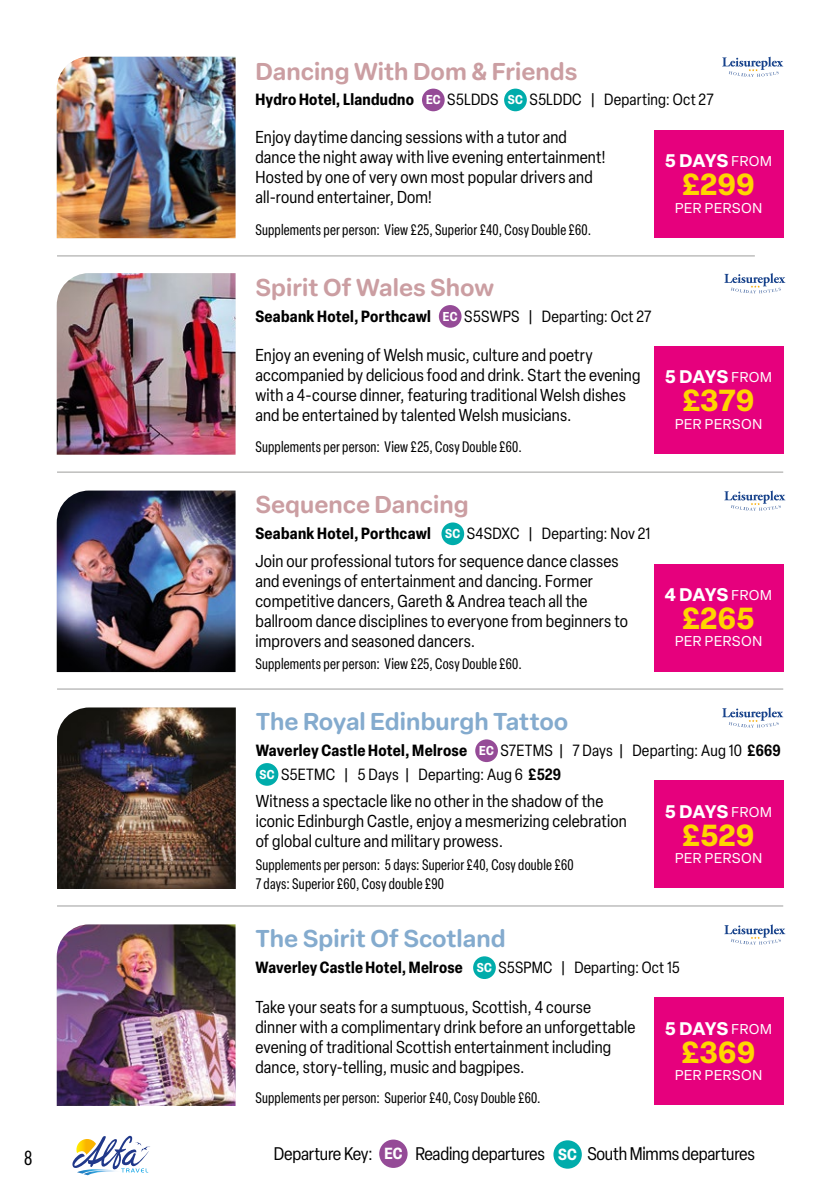
<style>
.page{position:relative;width:840px;height:1191px;background:#fff}
.page>*{position:absolute;margin:0;border:0;box-sizing:border-box;transform-origin:0 0}
.t1{font:700 30px "Elza Text";letter-spacing:.01em;color:#ffd500}
.t2{font:24px "Elza Round Variable Roman";letter-spacing:.005em;color:#cb9ea2}
.t3{font:24px "Elza Round Variable Roman";color:#84abce}
.t4{font:condensed 20px "Elza";color:#000}
.t5{font:condensed 18px "Elza";letter-spacing:-.01em;color:#000}
.t6{font:700 18px "Elza Text";letter-spacing:-.015em;color:#fff}
.t7{font:condensed 17px/20px "Elza";letter-spacing:.01em;color:#000}
.t8{font:condensed 16px/23.6px "Elza";letter-spacing:.01em;color:#000}
.t9{font:700 condensed 16px "Elza";letter-spacing:.015em;color:#000}
.t10{font:condensed 15px/19.2px "Elza";letter-spacing:.015em;color:#000}
.t11{font:14px "Elza Text";letter-spacing:.015em;color:#fff}
.s1{font-weight:700}
.s2{font-weight:700;font-size:12.6px;color:#fff}
.s3{font-weight:400;font-size:14px}
.s4{font-size:12.6px;color:#fff}
.s5{font-weight:400}
.s6{font-weight:600}
.s7{font-weight:700;font-size:15.8px;color:#fff}
</style>
<div class="page">
<svg style="left:72px;top:1135px;width:78px;height:40px"></svg>
<div style="left:379px;top:1139px;width:28px;height:28px;background:#954b97;border-radius:50%"></div>
<div style="left:553px;top:1140px;width:28px;height:28px;background:#00acab;border-radius:50%"></div>
<hr style="left:57px;top:471px;width:725px;height:1px;background:#9d9d9c">
<hr style="left:57px;top:688px;width:725px;height:1px;background:#9d9d9c">
<hr style="left:57px;top:905px;width:725px;height:1px;background:#9d9d9c">
<div style="left:441px;top:522px;width:23px;height:23px;background:#00acab;border-radius:50%"></div>
<img style="left:57px;top:490px;width:178px;height:182px">
<div style="left:653px;top:563px;width:129px;height:108px;background:#e6007d"></div>
<div style="left:438px;top:305px;width:23px;height:23px;background:#954b97;border-radius:50%"></div>
<img style="left:57px;top:273px;width:178px;height:181px">
<div style="left:653px;top:346px;width:129px;height:108px;background:#e6007d"></div>
<div style="left:473px;top:956px;width:22px;height:23px;background:#00acab;border-radius:50%"></div>
<img style="left:57px;top:924px;width:178px;height:182px">
<div style="left:653px;top:997px;width:129px;height:108px;background:#e6007d"></div>
<div style="left:475px;top:739px;width:22px;height:23px;background:#954b97;border-radius:50%"></div>
<div style="left:255px;top:763px;width:23px;height:22px;background:#00acab;border-radius:50%"></div>
<img style="left:57px;top:707px;width:179px;height:182px">
<div style="left:653px;top:780px;width:129px;height:108px;background:#e6007d"></div>
<svg style="left:722px;top:707px;width:60px;height:20px"></svg>
<hr style="left:57px;top:255px;width:697px;height:1px;background:#9d9d9c">
<div style="left:422px;top:89px;width:22px;height:22px;background:#954b97;border-radius:50%"></div>
<div style="left:504px;top:89px;width:22px;height:22px;background:#00acab;border-radius:50%"></div>
<svg style="left:722px;top:57px;width:60px;height:20px"></svg>
<img style="left:57px;top:57px;width:178px;height:181px">
<div style="left:653px;top:130px;width:129px;height:107px;background:#e6007d"></div>
<svg style="left:724px;top:490px;width:61px;height:20px"></svg>
<svg style="left:724px;top:273px;width:61px;height:20px"></svg>
<svg style="left:724px;top:924px;width:61px;height:20px"></svg>
<h2 class="t2" style="left:255px;top:55px;width:323px">Dancing With Dom &amp; Friends</h2>
<p class="t8" style="left:255px;top:88px;width:459px"><span class="s1">Hydro Hotel, Llandudno</span> <span class="s2">EC</span> S5LDDS <span class="s2">SC</span> S5LDDC | Departing: Oct 27</p>
<p class="t7" style="left:255px;top:126px;width:351px">Enjoy daytime dancing sessions with a tutor and dance the night away with live evening entertainment!<br>Hosted by one of very own most popular drivers and all-round entertainer, Dom!</p>
<p class="t10" style="left:255px;top:220px;width:337px">Supplements per person: View £25, Superior £40, Cosy Double £60.</p>
<p class="t6" style="left:664px;top:147px;width:109px">5 DAYS <span class="s3">FROM</span></p>
<h1 class="t1" style="left:682px;top:161px;width:74px">£299</h1>
<p class="t11" style="left:674px;top:197px;width:89px">PER PERSON</p>
<h2 class="t2" style="left:255px;top:271px;width:240px">Spirit Of Wales Show</h2>
<p class="t9" style="left:255px;top:305px;width:397px">Seabank Hotel, Porthcawl <span class="s4">EC</span> <span class="s5">S5SWPS | Departing: Oct 27</span></p>
<p class="t7" style="left:255px;top:344px;width:386px">Enjoy an evening of Welsh music, culture and poetry accompanied by delicious food and drink. Start the evening with a 4-course dinner, featuring traditional Welsh dishes and be entertained by talented Welsh musicians.</p>
<p class="t10" style="left:255px;top:436px;width:268px">Supplements per person: View £25, Cosy Double £60.</p>
<p class="t6" style="left:664px;top:363px;width:109px">5 DAYS <span class="s3">FROM</span></p>
<h1 class="t1" style="left:682px;top:378px;width:73px">£379</h1>
<p class="t11" style="left:674px;top:414px;width:89px">PER PERSON</p>
<h2 class="t2" style="left:255px;top:488px;width:215px">Sequence Dancing</h2>
<p class="t9" style="left:255px;top:522px;width:396px">Seabank Hotel, Porthcawl <span class="s4">SC</span> <span class="s5">S4SDXC | Departing: Nov 21</span></p>
<p class="t7" style="left:255px;top:550px;width:374px">Join our professional tutors for sequence dance classes and evenings of entertainment and dancing. Former competitive dancers, Gareth &amp; Andrea teach all the ballroom dance disciplines to everyone from beginners to improvers and seasoned dancers.</p>
<p class="t10" style="left:255px;top:654px;width:268px">Supplements per person: View £25, Cosy Double £60.</p>
<p class="t6" style="left:664px;top:580px;width:109px">4 DAYS <span class="s3">FROM</span></p>
<h1 class="t1" style="left:682px;top:595px;width:73px">£265</h1>
<p class="t11" style="left:674px;top:631px;width:89px">PER PERSON</p>
<h2 class="t3" style="left:255px;top:705px;width:314px">The Royal Edinburgh Tattoo</h2>
<p class="t8" style="left:255px;top:738px;width:526px"><span class="s1">Waverley Castle Hotel, Melrose</span> <span class="s2">EC</span> S7ETMS | 7 Days | Departing: Aug 10 <span class="s6">£669<br></span><span class="s2">SC</span> S5ETMC | 5 Days | Departing: Aug 6 <span class="s6">£529</span></p>
<p class="t7" style="left:255px;top:790px;width:372px">Witness a spectacle like no other in the shadow of the iconic Edinburgh Castle, enjoy a mesmerizing celebration of global culture and military prowess.</p>
<p class="t10" style="left:255px;top:854px;width:319px">Supplements per person: 5 days: Superior £40, Cosy double £60<br>7 days: Superior £60, Cosy double £90</p>
<p class="t6" style="left:664px;top:797px;width:109px">5 DAYS <span class="s3">FROM</span></p>
<h1 class="t1" style="left:682px;top:812px;width:73px">£529</h1>
<p class="t11" style="left:674px;top:848px;width:89px">PER PERSON</p>
<h2 class="t3" style="left:255px;top:922px;width:252px">The Spirit Of Scotland</h2>
<p class="t9" style="left:255px;top:956px;width:426px">Waverley Castle Hotel, Melrose <span class="s4">SC</span> <span class="s5">S5SPMC | Departing: Oct 15</span></p>
<p class="t7" style="left:255px;top:997px;width:381px">Take your seats for a sumptuous, Scottish, 4 course dinner with a complimentary drink before an unforgettable evening of traditional Scottish entertainment including dance, story-telling, music and bagpipes.</p>
<p class="t10" style="left:255px;top:1087px;width:286px">Supplements per person: Superior £40, Cosy Double £60.</p>
<p class="t6" style="left:664px;top:1014px;width:109px">5 DAYS <span class="s3">FROM</span></p>
<h1 class="t1" style="left:681px;top:1029px;width:75px">£369</h1>
<p class="t11" style="left:674px;top:1065px;width:89px">PER PERSON</p>
<p class="t4" style="left:24px;top:1144px;width:10px">8</p>
<p class="t5" style="left:274px;top:1142px;width:482px">Departure Key: <span class="s7">EC</span> Reading departures <span class="s7">SC</span> South Mimms departures</p>
</div>
